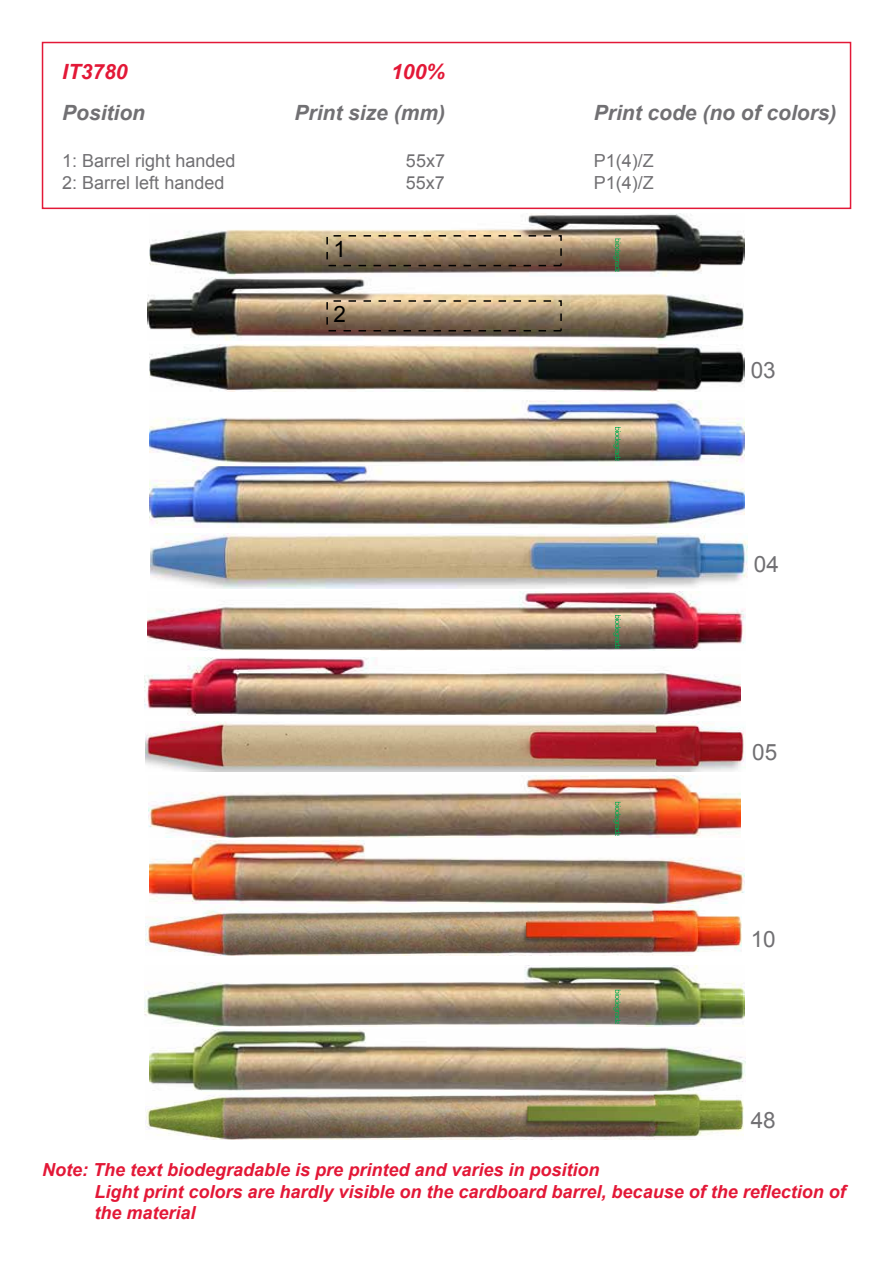
<style>
.page{position:relative;width:893px;height:1263px;background:#fff}
.page>*{position:absolute;margin:0;border:0;box-sizing:border-box;transform-origin:0 0}
.t1{font:22.5px "Arial";color:#717073}
.t2{font:22.5px "Arial";color:#000}
.t3{font:italic 700 21px "Arial";color:#717073}
.t4{font:italic 700 21px "Arial";color:#e31837}
.t5{font:italic 700 18px/21.6px "Arial";color:#e31837}
.t6{font:18px "Arial";color:#717073}
</style>
<div class="page">
<div style="left:42px;top:42px;width:809px;height:167px;border:2px solid #e31837"></div>
<img style="left:148px;top:214px;width:596px;height:127px">
<svg style="left:613px;top:239px;width:8px;height:33px"></svg>
<img style="left:145px;top:1091px;width:598px;height:49px">
<img style="left:145px;top:903px;width:596px;height:52px">
<img style="left:149px;top:1030px;width:597px;height:61px">
<img style="left:149px;top:841px;width:595px;height:62px">
<img style="left:145px;top:657px;width:595px;height:58px">
<img style="left:149px;top:465px;width:595px;height:62px">
<img style="left:149px;top:345px;width:595px;height:46px">
<img style="left:145px;top:721px;width:600px;height:50px">
<img style="left:151px;top:534px;width:596px;height:54px">
<div style="left:326px;top:300px;width:236px;height:32px;border:2px dashed #000"></div>
<div style="left:326px;top:235px;width:236px;height:31px;border:2px dashed #000"></div>
<img style="left:149px;top:401px;width:595px;height:64px">
<svg style="left:613px;top:427px;width:8px;height:33px"></svg>
<img style="left:148px;top:591px;width:597px;height:59px">
<svg style="left:613px;top:615px;width:8px;height:33px"></svg>
<img style="left:148px;top:776px;width:593px;height:62px">
<svg style="left:613px;top:802px;width:8px;height:33px"></svg>
<img style="left:144px;top:965px;width:600px;height:62px">
<svg style="left:613px;top:990px;width:8px;height:33px"></svg>
<p class="t4" style="left:62px;top:57px;width:67px">IT3780</p>
<p class="t4" style="left:391px;top:57px;width:55px">100%</p>
<p class="t3" style="left:62px;top:99px;width:84px">Position</p>
<p class="t3" style="left:294px;top:99px;width:152px">Print size (mm)</p>
<p class="t3" style="left:594px;top:99px;width:244px">Print code (no of colors)</p>
<p class="t6" style="left:62px;top:149px;width:175px">1: Barrel right handed</p>
<p class="t6" style="left:406px;top:149px;width:41px">55x7</p>
<p class="t6" style="left:594px;top:149px;width:62px">P1(4)/Z</p>
<p class="t6" style="left:62px;top:171px;width:164px">2: Barrel left handed</p>
<p class="t6" style="left:406px;top:171px;width:41px">55x7</p>
<p class="t6" style="left:594px;top:171px;width:62px">P1(4)/Z</p>
<p class="t2" style="left:333px;top:234px;width:14px">1</p>
<p class="t2" style="left:333px;top:300px;width:14px">2</p>
<p class="t1" style="left:751px;top:355px;width:27px">03</p>
<p class="t1" style="left:754px;top:549px;width:27px">04</p>
<p class="t1" style="left:752px;top:737px;width:27px">05</p>
<p class="t1" style="left:751px;top:925px;width:27px">10</p>
<p class="t1" style="left:751px;top:1105px;width:27px">48</p>
<p class="t5" style="left:94px;top:1159px;width:753px;text-indent:-52px">Note: The text biodegradable is pre printed and varies in position<br>Light print colors are hardly visible on the cardboard barrel, because of the reflection of the material</p>
</div>
